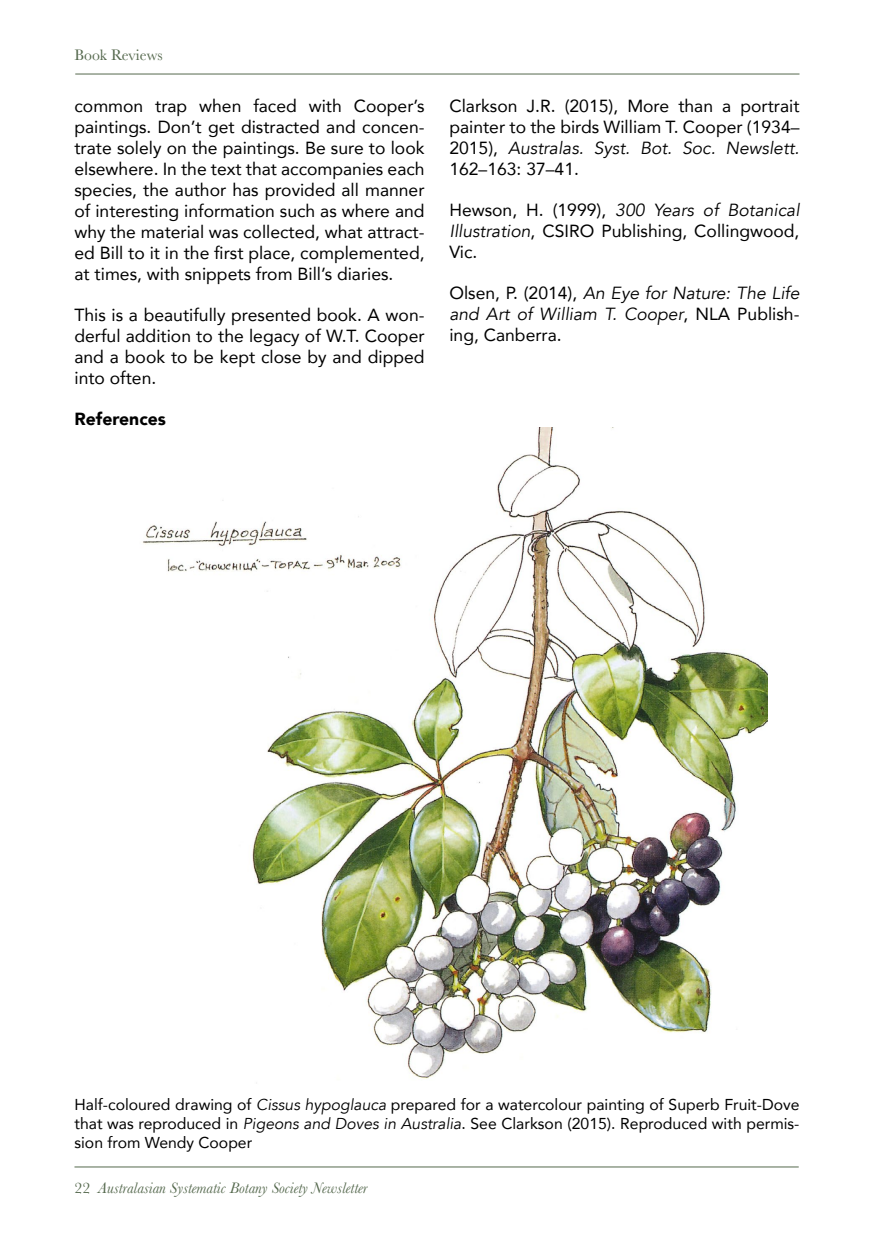
<style>
.page{position:relative;width:874px;height:1241px;background:#fff}
.page>*{position:absolute;margin:0;border:0;box-sizing:border-box;transform-origin:0 0}
.t1{font:17.5px/21px "Avenir";color:#000;text-align:justify}
.t2{font:italic 17.5px/21px "Avenir";color:#000;text-align:justify}
.t3{font:900 17.5px "Avenir";color:#000}
.t4{font:15.75px/18.9px "Avenir";color:#000;text-align:justify}
.t5{font:italic 15.75px "Baskerville";color:#55694e}
.t6{font:15.75px "Baskerville";color:#55694e}
.s1{font-style:italic}
.s2{font-style:normal}
</style>
<div class="page">
<hr style="left:74px;top:1166px;width:724px;height:1px;background:#55694e">
<hr style="left:75px;top:74px;width:724px;height:1px;background:#55694e">
<img style="left:142px;top:427px;width:625px;height:652px">
<p class="t6" style="left:74px;top:45px;width:90px">Book Reviews</p>
<p class="t1" style="left:74px;top:95px;width:351px">common trap when faced with Cooper’s paintings. Don’t get distracted and concen&shy;trate solely on the paintings. Be sure to look elsewhere. In the text that accompanies each species, the author has provided all manner of interesting information such as where and why the material was collected, what attract&shy;ed Bill to it in the first place, complemented, at times, with snippets from Bill’s diaries.</p>
<p class="t1" style="left:74px;top:304px;width:351px">This is a beautifully presented book. A won&shy;derful addition to the legacy of W.T. Cooper and a book to be kept close by and dipped into often.</p>
<p class="t3" style="left:74px;top:403px;width:93px">References</p>
<p class="t1" style="left:449px;top:95px;width:351px">Clarkson J.R. (2015), More than a portrait painter to the birds William T. Cooper (1934– 2015), <span class="s1">Australas. Syst. Bot. Soc. Newslett.<br></span>162–163: 37–41.</p>
<p class="t1" style="left:449px;top:199px;width:351px">Hewson, H. (1999), <span class="s1">300 Years of Botanical Illustration</span>, CSIRO Publishing, Collingwood, Vic.</p>
<p class="t2" style="left:449px;top:282px;width:351px"><span class="s2">Olsen, P. (2014),</span> An Eye for Nature: The Life and Art of William T. Cooper<span class="s2">, NLA Publish&shy;ing, Canberra.</span></p>
<p class="t4" style="left:74px;top:1094px;width:726px">Half-coloured drawing of <span class="s1">Cissus hypoglauca</span> prepared for a watercolour painting of Superb Fruit-Dove that was reproduced in <span class="s1">Pigeons and Doves in Australia</span>. See Clarkson (2015). Reproduced with permis&shy;sion from Wendy Cooper</p>
<p class="t5" style="left:74px;top:1176px;width:294px"><span class="s2">22</span> Australasian Systematic Botany Society Newsletter</p>
</div>
